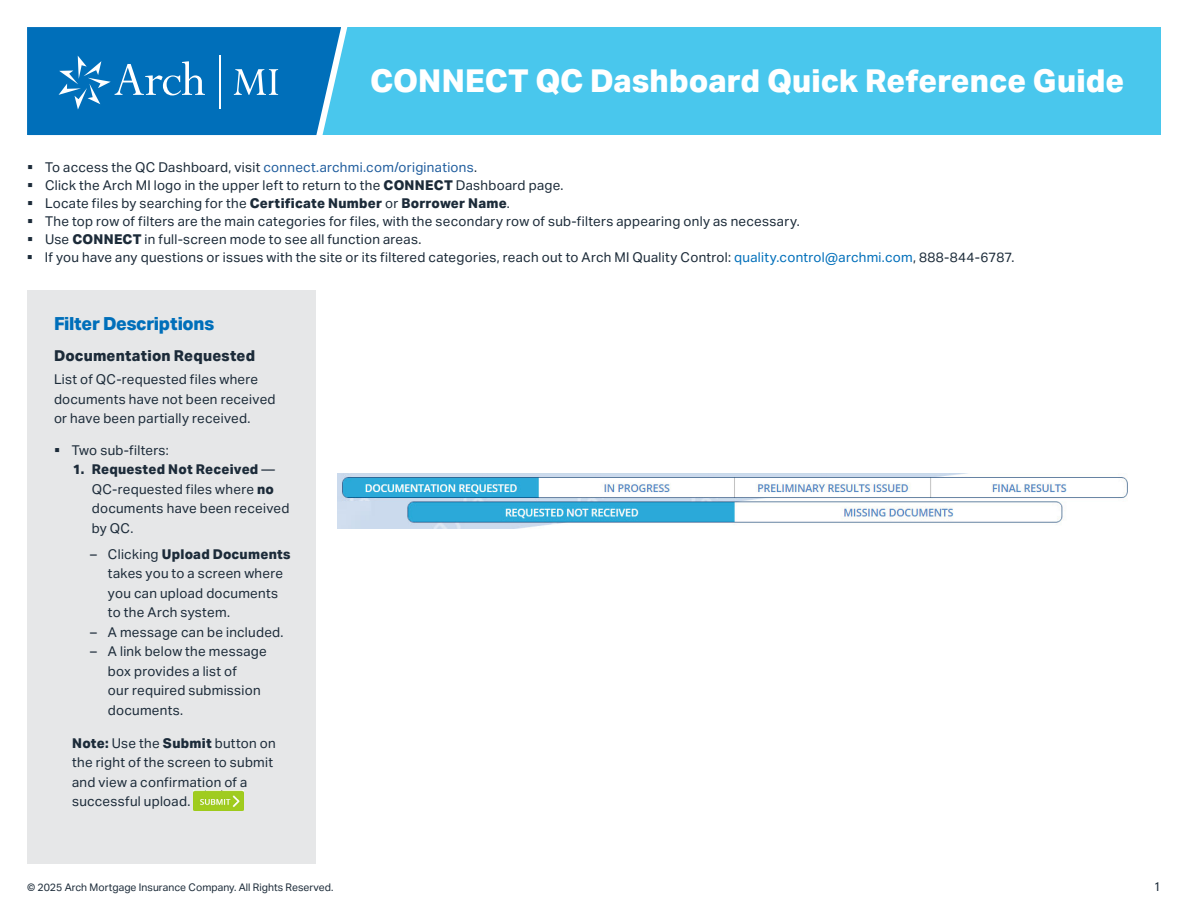
<style>
.page{position:relative;width:1188px;height:918px;background:#fff}
.page>*{position:absolute;margin:0;border:0;box-sizing:border-box;transform-origin:0 0}
.t1{font:800 31.5px "Aktiv Grotesk";letter-spacing:.005em;color:#fff}
.t2{font:800 18px "Aktiv Grotesk";letter-spacing:-.015em;color:#006fba}
.t3{font:800 15px "Aktiv Grotesk";letter-spacing:.015em;color:#1c2b39}
.t4{font:13.5px/19.5px "Aktiv Grotesk";letter-spacing:.015em;color:#1c2b39}
.t5{font:12px "Geometric 706 BT Medium B";color:#1c2b39}
.t6{font:10.5px "Aktiv Grotesk";color:#1c2b39}
.s1{color:#215e9e}
.s2{font-weight:800}
.s3{color:#006fba}
</style>
<div class="page">
<div style="left:288px;top:27px;width:873px;height:108px;background:#49c7ed"></div>
<svg style="left:27px;top:27px;width:321px;height:109px;background:#157cc0"></svg>
<div style="left:27px;top:291px;width:289px;height:573px;background:#e6e7e8"></div>
<img style="left:194px;top:791px;width:50px;height:20px">
<img style="left:338px;top:473px;width:790px;height:55px">
<h1 class="t1" style="left:370px;top:63px;width:756px">CONNECT QC Dashboard Quick Reference Guide</h1>
<p class="t4" style="left:45px;top:158px;width:971px;line-height:18px">To access the QC Dashboard, visit <span class="s1">connect.archmi.com/originations</span>.<br>Click the Arch MI logo in the upper left to return to the <span class="s2">CONNECT</span> Dashboard page.<br>Locate files by searching for the <span class="s2">Certificate Number</span> or <span class="s2">Borrower Name</span>.<br>The top row of filters are the main categories for files, with the secondary row of sub-filters appearing only as necessary.<br>Use <span class="s2">CONNECT</span> in full-screen mode to see all function areas.<br>If you have any questions or issues with the site or its filtered categories, reach out to Arch MI Quality Control: <span class="s3">quality.control@archmi.com</span>, 888-844-6787.</p>
<h2 class="t2" style="left:54px;top:314px;width:162px">Filter Descriptions</h2>
<p class="t3" style="left:54px;top:347px;width:203px">Documentation Requested</p>
<p class="t4" style="left:54px;top:370px;width:223px">List of QC-requested files where documents have not been received or have been partially received.</p>
<p class="t4" style="left:72px;top:440px;width:98px">Two sub-filters:</p>
<p class="t4" style="left:92px;top:460px;width:199px;text-indent:-19px"><span class="s2">1. Requested Not Received</span> —<br>QC-requested files where <span class="s2">no </span>documents have been received by QC.</p>
<p class="t4" style="left:108px;top:544px;width:184px;text-indent:-18px">– Clicking <span class="s2">Upload Documents </span>takes you to a screen where you can upload documents to the Arch system.</p>
<p class="t4" style="left:90px;top:622px;width:195px">– A message can be included.</p>
<p class="t4" style="left:108px;top:642px;width:160px;text-indent:-18px">– A link below the message box provides a list of<br>our required submission documents.</p>
<p class="t4" style="left:72px;top:733px;width:205px"><span class="s2">Note:</span> Use the <span class="s2">Submit</span> button on the right of the screen to submit and view a confirmation of a successful upload.</p>
<p class="t6" style="left:27px;top:881px;width:308px">© 2025 Arch Mortgage Insurance Company. All Rights Reserved.</p>
<p class="t5" style="left:1154px;top:878px;width:8px">1</p>
</div>
